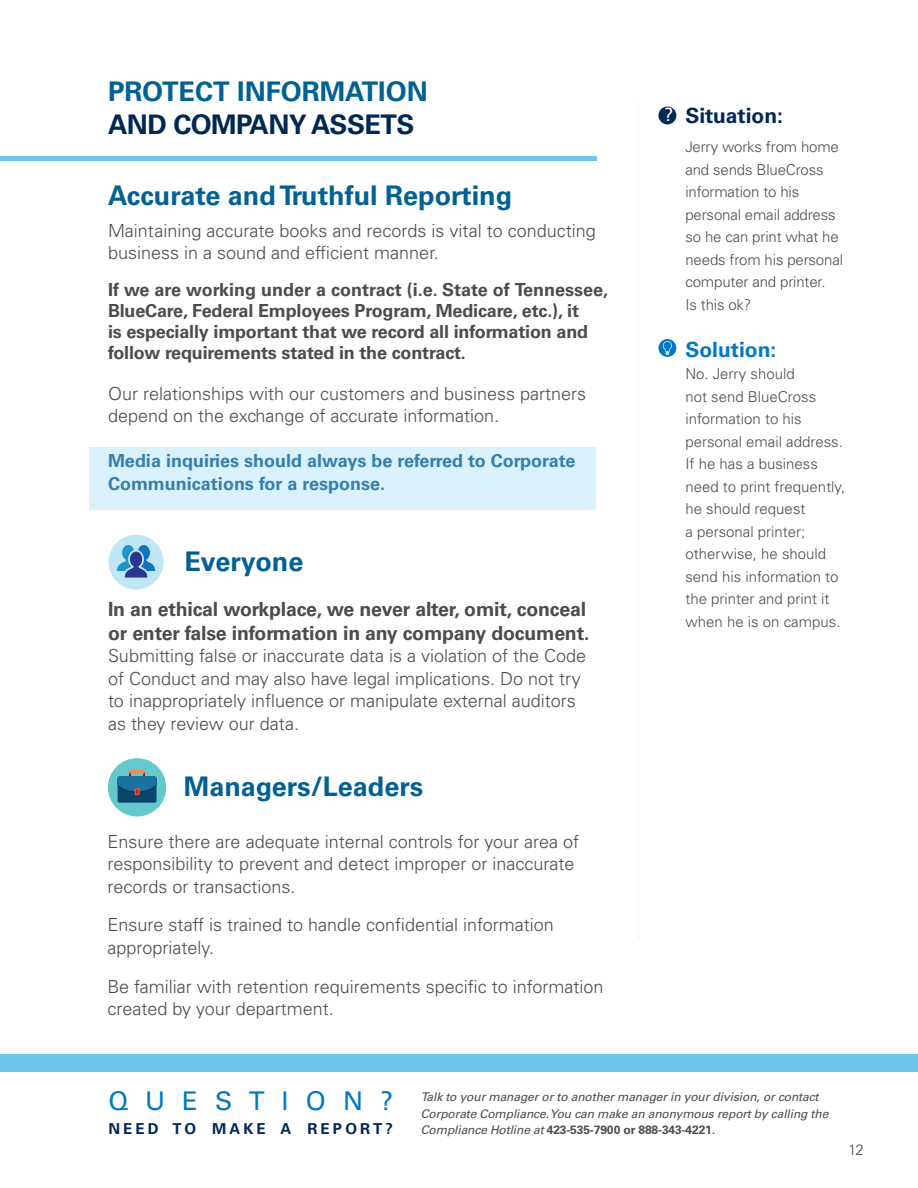
<style>
.page{position:relative;width:918px;height:1188px;background:#fff}
.page>*{position:absolute;margin:0;border:0;box-sizing:border-box;transform-origin:0 0}
.t1{font:700 27px "Univers LT Std";color:#006192}
.t2{font:700 27px/33.8px "Univers LT Std";letter-spacing:-.02em;color:#006192}
.t3{font:25.8px "Univers LT Std";letter-spacing:.665em;color:#0079c2}
.t4{font:700 21px "Univers LT Std";color:#002855}
.t5{font:700 21px "Univers LT Std";color:#0079c2}
.t6{font:700 19.5px/24px "Univers LT Std";letter-spacing:-.01em;color:#4b4c4d}
.t7{font:18.3px "Univers LT Std";color:#fff}
.t8{font:300 18px/22.5px "Univers LT Std";color:#4b4c4d}
.t9{font:700 18px/21px "Univers LT Std";letter-spacing:-.01em;color:#4b4c4d}
.t10{font:700 18px/22.5px "Univers LT Std";color:#4076a2}
.t11{font:300 15px/22.5px "Univers LT Std";color:#4b4c4d}
.t12{font:700 15px "Univers LT Std";letter-spacing:.21em;color:#002855}
.t13{font:italic 12px/16.5px "Univers LT Std";letter-spacing:-.01em;color:#4b4c4d}
.s1{color:#002855}
.s2{font-weight:700;font-style:normal}
</style>
<div class="page">
<div style="left:0;top:1054px;width:918px;height:18px;background:#6fc6eb"></div>
<hr style="left:638px;top:103px;width:1px;height:837px;background:#0079c2">
<div style="left:109px;top:535px;width:55px;height:55px;background:#bfe6f4;border-radius:50%"></div>
<svg style="left:117px;top:545px;width:38px;height:33px"></svg>
<div style="left:108px;top:758px;width:58px;height:59px;background:#64c8cc;border-radius:50%"></div>
<hr style="left:130px;top:770px;width:15px;height:4px;background:#f68c57">
<div style="left:118px;top:776px;width:39px;height:27px;background:#0a466b;border-radius:2px"></div>
<svg style="left:118px;top:773px;width:39px;height:22px"></svg>
<div style="left:658px;top:107px;width:18px;height:17px;background:#002855;border-radius:50%"></div>
<div style="left:658px;top:339px;width:18px;height:18px;background:#0079c2;border-radius:50%"></div>
<svg style="left:663px;top:341px;width:9px;height:14px"></svg>
<div style="left:89px;top:447px;width:507px;height:62px;background:#d9f2fc"></div>
<hr style="left:0;top:157px;width:597px;height:4px;background:#6fc6eb">
<h2 class="t2" style="left:108px;top:74px;width:321px">PROTECT INFORMATION<br><span class="s1">AND COMPANY ASSETS</span></h2>
<h3 class="t1" style="left:108px;top:180px;width:406px">Accurate and Truthful Reporting</h3>
<p class="t8" style="left:108px;top:219px;width:489px">Maintaining accurate books and records is vital to conducting business in a sound and efficient manner.</p>
<p class="t9" style="left:108px;top:280px;width:502px">If we are working under a contract (i.e. State of Tennessee, BlueCare, Federal Employees Program, Medicare, etc.), it<br>is especially important that we record all information and follow requirements stated in the contract.</p>
<p class="t8" style="left:108px;top:382px;width:480px">Our relationships with our customers and business partners depend on the exchange of accurate information.</p>
<p class="t10" style="left:108px;top:450px;width:469px">Media inquiries should always be referred to Corporate<br>Communications for a response.</p>
<h3 class="t1" style="left:184px;top:546px;width:120px">Everyone</h3>
<p class="t6" style="left:108px;top:597px;width:483px">In an ethical workplace, we never alter, omit, conceal or enter false information in any company document.</p>
<p class="t8" style="left:108px;top:645px;width:480px">Submitting false or inaccurate data is a violation of the Code of Conduct and may also have legal implications. Do not try to inappropriately influence or manipulate external auditors as they review our data.</p>
<h3 class="t1" style="left:184px;top:771px;width:241px">Managers/Leaders</h3>
<p class="t8" style="left:108px;top:830px;width:473px">Ensure there are adequate internal controls for your area of responsibility to prevent and detect improper or inaccurate records or transactions.</p>
<p class="t8" style="left:108px;top:914px;width:448px">Ensure staff is trained to handle confidential information appropriately.</p>
<p class="t8" style="left:108px;top:975px;width:498px">Be familiar with retention requirements specific to information created by your department.</p>
<p class="t7" style="left:664px;top:104px;width:11px">?</p>
<h4 class="t4" style="left:685px;top:104px;width:99px">Situation:</h4>
<p class="t11" style="left:685px;top:136px;width:159px">Jerry works from home and sends BlueCross information to his personal email address so he can print what he needs from his personal computer and printer.<br>Is this ok?</p>
<h4 class="t5" style="left:685px;top:337px;width:93px">Solution:</h4>
<p class="t11" style="left:685px;top:363px;width:161px">No. Jerry should<br>not send BlueCross information to his personal email address.<br>If he has a business need to print frequently, he should request<br>a personal printer; otherwise, he should send his information to the printer and print it when he is on campus.</p>
<h2 class="t3" style="left:108px;top:1086px;width:286px">QUESTION?</h2>
<p class="t12" style="left:108px;top:1120px;width:286px">NEED TO MAKE A REPORT?</p>
<p class="t13" style="left:421px;top:1089px;width:409px">Talk to your manager or to another manager in your division, or contact<br>Corporate Compliance. You can make an anonymous report by calling the<br>Compliance Hotline at <span class="s2">423-535-7900 or 888-343-4221</span>.</p>
<p class="t11" style="left:848px;top:1139px;width:17px">12</p>
</div>
